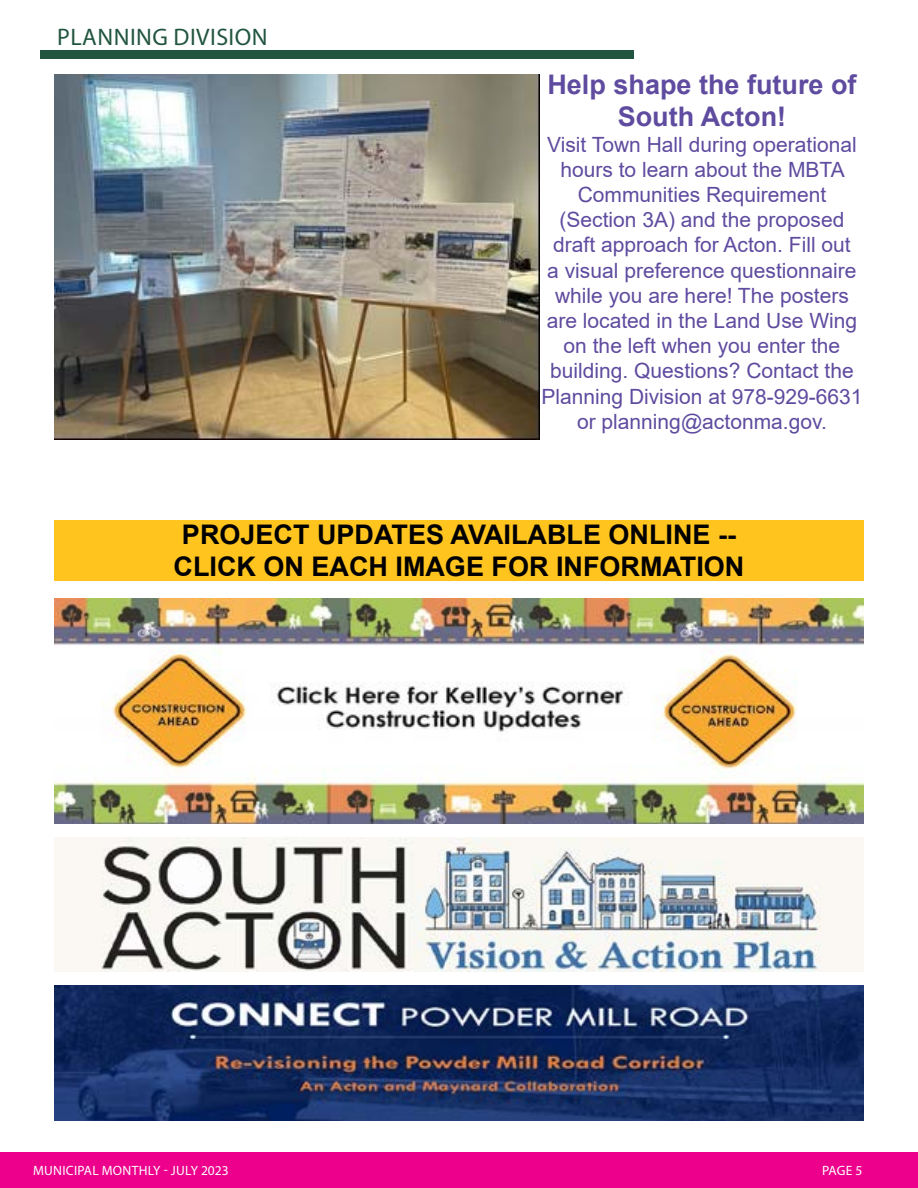
<style>
.page{position:relative;width:918px;height:1188px;background:#fff}
.page>*{position:absolute;margin:0;border:0;box-sizing:border-box;transform-origin:0 0}
.t1{font:700 27px/32.4px "Arial";color:#000;text-align:center}
.t2{font:700 27px/32.4px "Arial";color:#5f4b9f;text-align:center}
.t3{font:24px "Myriad Pro";letter-spacing:.02em;color:#22553f}
.t4{font:21px/25.2px "Arial";color:#5f4b9f;text-align:center}
.t5{font:13.5px "Myriad Pro";letter-spacing:.02em;color:#fff}
</style>
<div class="page">
<div style="left:0;top:1152px;width:918px;height:36px;background:#ec008c"></div>
<img style="left:54px;top:74px;width:486px;height:366px">
<div style="left:40px;top:51px;width:594px;height:8px;background:#22553f"></div>
<div style="left:54px;top:520px;width:810px;height:60px;background:#ffc41e"></div>
<img style="left:54px;top:598px;width:810px;height:225px">
<img style="left:54px;top:837px;width:810px;height:135px">
<img style="left:54px;top:986px;width:810px;height:134px">
<p class="t3" style="left:57px;top:22px;width:212px">PLANNING DIVISION</p>
<p class="t2" style="left:547px;top:69px;width:311px">Help shape the future of<br>South Acton!</p>
<p class="t4" style="left:541px;top:131px;width:322px">Visit Town Hall during operational hours to learn about the MBTA<br>Communities Requirement (Section 3A) and the proposed draft approach for Acton. Fill out<br>a visual preference questionnaire while you are here! The posters are located in the Land Use Wing on the left when you enter the building. Questions? Contact the<br>Planning Division at 978-929-6631 or planning@actonma.gov.</p>
<p class="t1" style="left:174px;top:518px;width:572px">PROJECT UPDATES AVAILABLE ONLINE --<br>CLICK ON EACH IMAGE FOR INFORMATION</p>
<p class="t5" style="left:33px;top:1162px;width:197px">MUNICIPAL MONTHLY - JULY 2023</p>
<p class="t5" style="left:822px;top:1162px;width:42px">PAGE 5</p>
</div>
